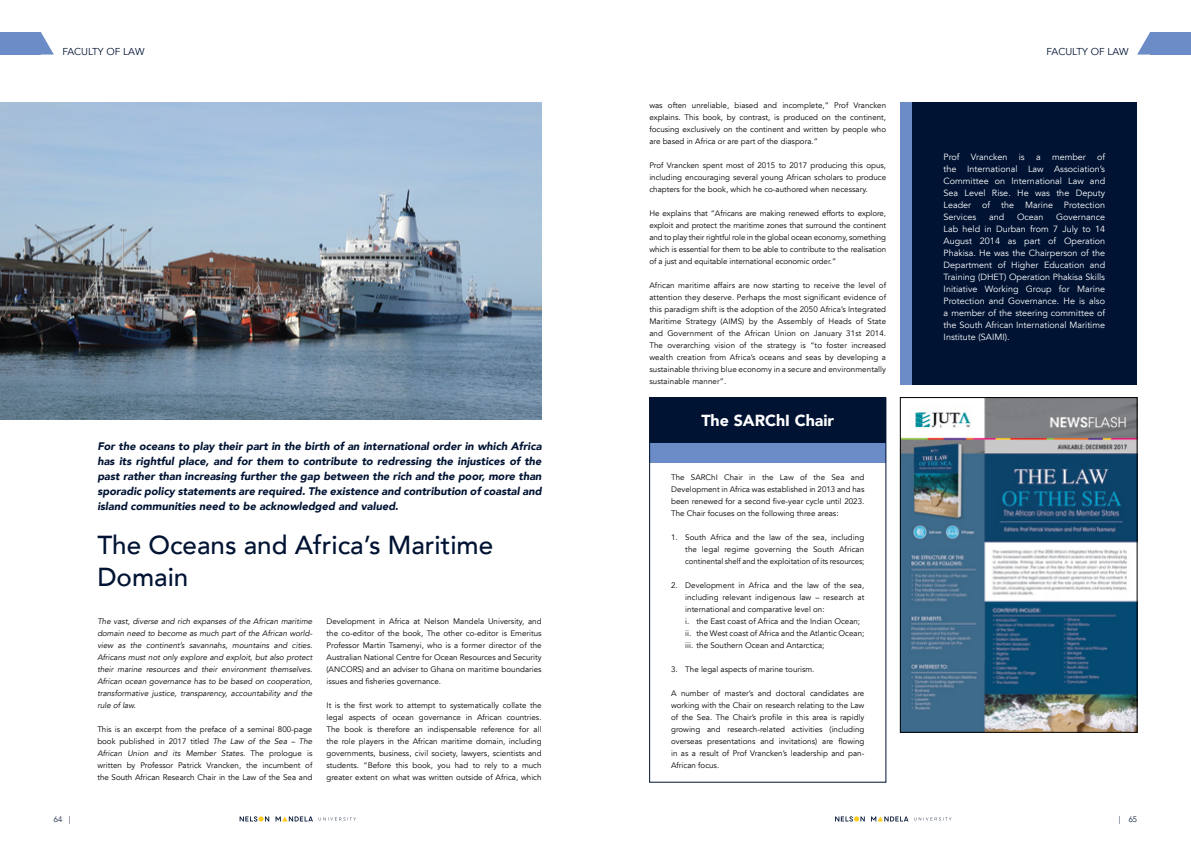
<style>
.page{position:relative;width:1191px;height:842px;background:#fff}
.page>*{position:absolute;margin:0;border:0;box-sizing:border-box;transform-origin:0 0}
.t1{font:500 26px/32px "Avenir LT";color:#001333}
.t2{font:900 16px "Avenir LT";color:#fff}
.t3{font:italic 900 11px/15px "Avenir LT";color:#001333;text-align:justify}
.t4{font:10px "Avenir LT";color:#001333}
.t5{font:9px/12px "Avenir LT";color:#fff;text-align:justify}
.t6{font:8px/12px "Avenir LT";color:#000;text-align:justify}
.t7{font:italic 8px/12px "Avenir LT";color:#000;text-align:justify}
.t8{font:300 8px "Avenir LT";color:#001333}
.s1{font-style:italic}
</style>
<div class="page">
<div style="left:0;top:32px;width:41px;height:23px;background:#6c8cc7"></div>
<svg style="left:41px;top:32px;width:13px;height:23px"></svg>
<div style="left:1150px;top:32px;width:41px;height:23px;background:#6c8cc7"></div>
<svg style="left:1137px;top:32px;width:13px;height:23px"></svg>
<svg style="left:275px;top:816px;width:38px;height:5px"></svg>
<svg style="left:240px;top:816px;width:29px;height:5px"></svg>
<svg style="left:319px;top:817px;width:37px;height:3px"></svg>
<svg style="left:871px;top:816px;width:37px;height:5px"></svg>
<svg style="left:835px;top:816px;width:29px;height:5px"></svg>
<svg style="left:914px;top:817px;width:37px;height:3px"></svg>
<img style="left:0;top:102px;width:541px;height:318px">
<div style="left:900px;top:102px;width:12px;height:282px;background:#6c8cc7"></div>
<div style="left:912px;top:102px;width:224px;height:282px;background:#001333"></div>
<div style="left:649px;top:398px;width:237px;height:45px;background:#001333"></div>
<div style="left:649px;top:443px;width:237px;height:20px;background:#6c8cc7"></div>
<div style="left:649px;top:398px;width:237px;height:384px;border:1px solid #001333"></div>
<img style="left:902px;top:399px;width:233px;height:332px">
<div style="left:900px;top:397px;width:237px;height:336px;border:1px solid #000"></div>
<p class="t4" style="left:62px;top:45px;width:84px">FACULTY OF LAW</p>
<p class="t4" style="left:1046px;top:45px;width:84px">FACULTY OF LAW</p>
<p class="t3" style="left:97px;top:439px;width:446px">For the oceans to play their part in the birth of an international order in which Africa has its rightful place, and for them to contribute to redressing the injustices of the past rather than increasing further the gap between the rich and the poor, more than sporadic policy statements are required. The existence and contribution of coastal and island communities need to be acknowledged and valued.</p>
<h1 class="t1" style="left:97px;top:530px;width:397px">The Oceans and Africa’s Maritime<br>Domain</h1>
<p class="t7" style="left:97px;top:615px;width:216px">The vast, diverse and rich expanses of the African maritime domain need to become as much part of the African world&shy;view as the continent’s savannahs, mountains and cities.<br>Africans must not only explore and exploit, but also protect their marine resources and their environment themselves.<br>African ocean governance has to be based on cooperation, transformative justice, transparency, accountability and the rule of law.</p>
<p class="t6" style="left:97px;top:723px;width:216px">This is an excerpt from the preface of a seminal 800-page book published in 2017 titled <span class="s1">The Law of the Sea – The African Union and its Member States.</span> The prologue is written by Professor Patrick Vrancken, the incumbent of the South African Research Chair in the Law of the Sea and</p>
<p class="t6" style="left:326px;top:615px;width:216px">Development in Africa at Nelson Mandela University, and the co-editor of the book, The other co-editor is Emeritus Professor Martin Tsamenyi, who is a former director of the Australian National Centre for Ocean Resources and Security (ANCORS) and an adviser to Ghana on maritime boundaries issues and fisheries governance.</p>
<p class="t6" style="left:326px;top:699px;width:216px">It is the first work to attempt to systematically collate the legal aspects of ocean governance in African countries.<br>The book is therefore an indispensable reference for all the role players in the African maritime domain, including governments, business, civil society, lawyers, scientists and students. “Before this book, you had to rely to a much greater extent on what was written outside of Africa, which</p>
<p class="t6" style="left:649px;top:99px;width:238px">was often unreliable, biased and incomplete,” Prof Vrancken explains. This book, by contrast, is produced on the continent, focusing exclusively on the continent and written by people who are based in Africa or are part of the diaspora.”</p>
<p class="t6" style="left:649px;top:159px;width:238px">Prof Vrancken spent most of 2015 to 2017 producing this opus, including encouraging several young African scholars to produce chapters for the book, which he co-authored when necessary.</p>
<p class="t6" style="left:649px;top:207px;width:238px">He explains that “Africans are making renewed efforts to explore, exploit and protect the maritime zones that surround the continent and to play their rightful role in the global ocean economy, something which is essential for them to be able to contribute to the realisation of a just and equitable international economic order.”</p>
<p class="t6" style="left:649px;top:279px;width:238px">African maritime affairs are now starting to receive the level of attention they deserve. Perhaps the most significant evidence of this paradigm shift is the adoption of the 2050 Africa’s Integrated Maritime Strategy (AIMS) by the Assembly of Heads of State and Government of the African Union on January 31st 2014.<br>The overarching vision of the strategy is “to foster increased wealth creation from Africa’s oceans and seas by developing a sustainable thriving blue economy in a secure and environmentally sustainable manner”.</p>
<h2 class="t2" style="left:701px;top:411px;width:134px">The SARChI Chair</h2>
<p class="t6" style="left:671px;top:471px;width:195px">The SARChI Chair in the Law of the Sea and Development in Africa was established in 2013 and has been renewed for a second five-year cycle until 2023.<br>The Chair focuses on the following three areas:</p>
<p class="t6" style="left:685px;top:531px;width:181px;text-indent:-14px">1. South Africa and the law of the sea, including the legal regime governing the South African continental shelf and the exploitation of its resources;</p>
<p class="t6" style="left:685px;top:579px;width:181px;text-align:left;text-indent:-14px">2. Development in Africa and the law of the sea, including relevant indigenous law – research at international and comparative level on:<br>i. the East coast of Africa and the Indian Ocean; ii. the West coast of Africa and the Atlantic Ocean; iii. the Southern Ocean and Antarctica;</p>
<p class="t6" style="left:671px;top:663px;width:145px">3. The legal aspects of marine tourism.</p>
<p class="t6" style="left:671px;top:687px;width:195px">A number of master’s and doctoral candidates are working with the Chair on research relating to the Law of the Sea. The Chair’s profile in this area is rapidly growing and research-related activities (including overseas presentations and invitations) are flowing in as a result of Prof Vrancken’s leadership and pan-African focus.</p>
<p class="t5" style="left:943px;top:152px;width:163px;text-indent:153px">of the International Law Association’s Committee on International Law and Sea Level Rise. He was the Deputy Leader of the Marine Protection Services</p>
<p class="t5" style="left:943px;top:152px;width:17px">Prof</p>
<p class="t5" style="left:971px;top:152px;width:38px">Vrancken</p>
<p class="t5" style="left:1018px;top:152px;width:7px">is</p>
<p class="t5" style="left:1036px;top:152px;width:6px">a</p>
<p class="t5" style="left:1052px;top:152px;width:35px">member</p>
<p class="t5" style="left:989px;top:211px;width:17px">and</p>
<p class="t5" style="left:1017px;top:211px;width:28px">Ocean</p>
<p class="t5" style="left:943px;top:211px;width:163px;text-indent:113px">Governance Lab held in Durban from 7 July to 14<br>August 2014 as part of Operation Phakisa. He was the Chairperson of the Department of Higher Education and Training (DHET) Operation Phakisa Skills Initiative Working Group for Marine Protection and Governance. He is also a member of the steering committee of the South African International Maritime Institute (SAIMI).</p>
<p class="t8" style="left:54px;top:814px;width:18px">64 |</p>
<p class="t8" style="left:1118px;top:814px;width:20px">| 65</p>
</div>
